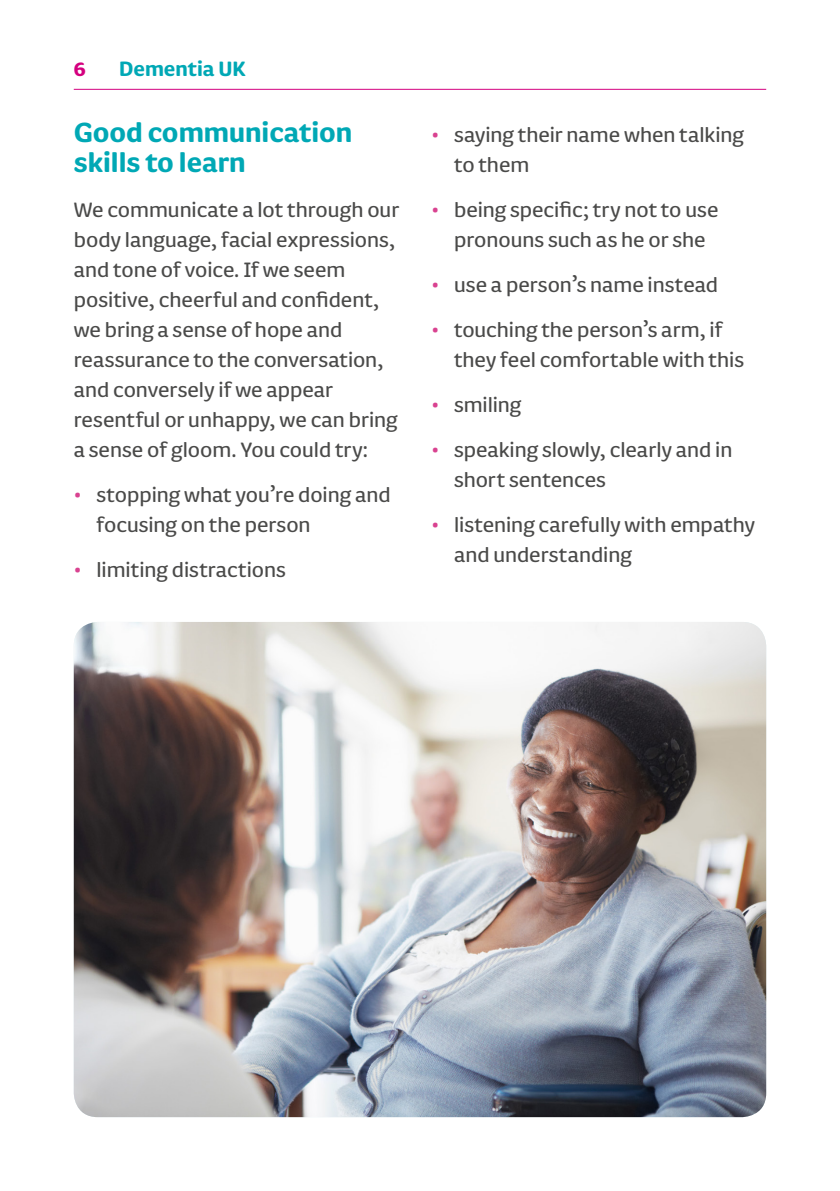
<style>
.page{position:relative;width:840px;height:1191px;background:#fff}
.page>*{position:absolute;margin:0;border:0;box-sizing:border-box;transform-origin:0 0}
.t1{font:700 32px/30px "FS Pimlico";color:#00a8b5}
.t2{font:24px/30px "FS Pimlico";color:#4a4a49}
.t3{font:700 24px "FS Pimlico";color:#00a8b5}
.t4{font:700 24px "FS Pimlico";color:#d4007f}
.s1{color:#d94290}
</style>
<div class="page">
<hr style="left:74px;top:89px;width:691px;height:1px;background:#d4007f">
<img style="left:74px;top:622px;width:691px;height:495px">
<p class="t4" style="left:74px;top:51px;width:13px">6</p>
<p class="t3" style="left:119px;top:51px;width:128px">Dementia UK</p>
<h1 class="t1" style="left:74px;top:116px;width:280px">Good communication skills to learn</h1>
<p class="t2" style="left:74px;top:194px;width:327px">We communicate a lot through our body language, facial expressions, and tone of voice. If we seem positive, cheerful and confident, we bring a sense of hope and reassurance to the conversation, and conversely if we appear resentful or unhappy, we can bring a sense of gloom. You could try:</p>
<p class="t2" style="left:96px;top:479px;width:295px;text-indent:-23px"><span class="s1">•</span> stopping what you’re doing and focusing on the person</p>
<p class="t2" style="left:74px;top:554px;width:213px"><span class="s1">•</span> limiting distractions</p>
<p class="t2" style="left:454px;top:119px;width:291px;text-indent:-23px"><span class="s1">•</span> saying their name when talking to them</p>
<p class="t2" style="left:431px;top:194px;width:288px;text-align:center"><span class="s1">•</span> being specific; try not to use pronouns such as he or she</p>
<p class="t2" style="left:431px;top:269px;width:288px"><span class="s1">•</span> use a person’s name instead</p>
<p class="t2" style="left:454px;top:314px;width:291px;text-indent:-23px"><span class="s1">•</span> touching the person’s arm, if they feel comfortable with this</p>
<p class="t2" style="left:431px;top:389px;width:91px"><span class="s1">•</span> smiling</p>
<p class="t2" style="left:454px;top:434px;width:280px;text-indent:-23px"><span class="s1">•</span> speaking slowly, clearly and in short sentences</p>
<p class="t2" style="left:454px;top:509px;width:302px;text-indent:-23px"><span class="s1">•</span> listening carefully with empathy and understanding</p>
</div>
